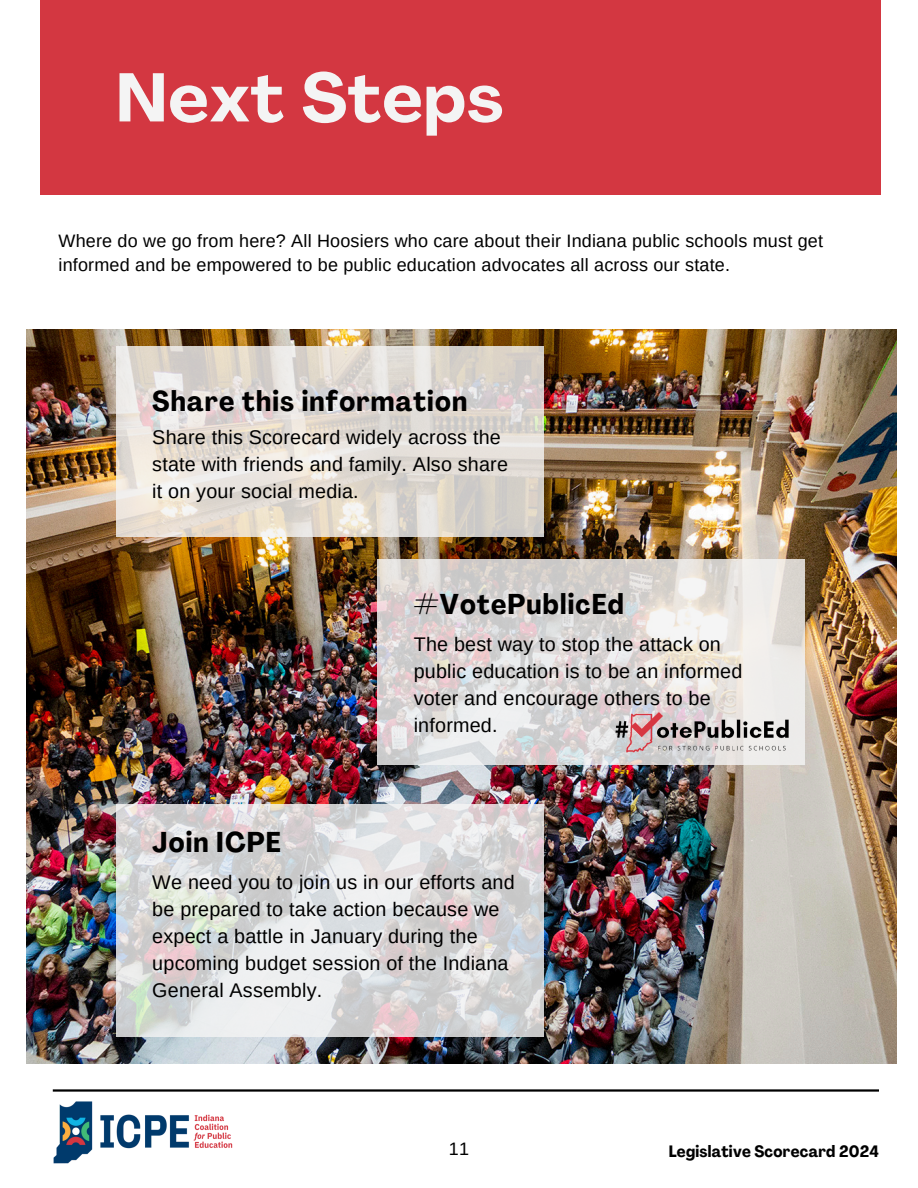
<style>
.page{position:relative;width:918px;height:1188px;background:#fff}
.page>*{position:absolute;margin:0;border:0;box-sizing:border-box;transform-origin:0 0}
.t1{font:700 67.8px "Agrandir";letter-spacing:.015em;color:#f4f4f4}
.t2{font:700 condensed 28.2px "Agrandir";letter-spacing:.04em;color:#000}
.t3{font:19.8px/27px "Arimo";letter-spacing:.01em;color:#000}
.t4{font:18px/24.8px "Arimo";letter-spacing:.01em;color:#000}
.t5{font:700 condensed 16.2px "Agrandir";letter-spacing:.015em;color:#000}
</style>
<div class="page">
<img style="left:26px;top:329px;width:871px;height:735px">
<div style="left:40px;top:0;width:841px;height:195px;background:#d33741"></div>
<svg style="left:116px;top:347px;width:427px;height:190px;background:#e1dbd4"></svg>
<svg style="left:377px;top:559px;width:428px;height:206px;background:#dfdbd9"></svg>
<svg style="left:116px;top:804px;width:427px;height:233px;background:#dbdbdb"></svg>
<img style="left:607px;top:707px;width:187px;height:52px">
<hr style="left:53px;top:1089px;width:826px;height:3px;background:#000">
<img style="left:53px;top:1101px;width:180px;height:62px">
<h3 class="t1" style="left:116px;top:71px;width:389px">Next Steps</h3>
<h3 class="t4" style="left:59px;top:228px;width:766px">Where do we go from here? All Hoosiers who care about their Indiana public schools must get informed and be empowered to be public education advocates all across our state.</h3>
<h3 class="t2" style="left:152px;top:390px;width:316px">Share this information</h3>
<p class="t3" style="left:152px;top:424px;width:357px">Share this Scorecard widely across the state with friends and family. Also share it on your social media.</p>
<h2 class="t2" style="left:414px;top:593px;width:212px">#VotePublicEd</h2>
<h3 class="t3" style="left:414px;top:630px;width:330px">The best way to stop the attack on public education is to be an informed voter and encourage others to be informed.</h3>
<p class="t2" style="left:152px;top:831px;width:130px">Join ICPE</p>
<h2 class="t3" style="left:152px;top:869px;width:364px">We need you to join us in our efforts and be prepared to take action because we expect a battle in January during the upcoming budget session of the Indiana General Assembly.</h2>
<p class="t4" style="left:449px;top:1136px;width:22px">11</p>
<p class="t5" style="left:669px;top:1145px;width:212px">Legislative Scorecard 2024</p>
</div>
